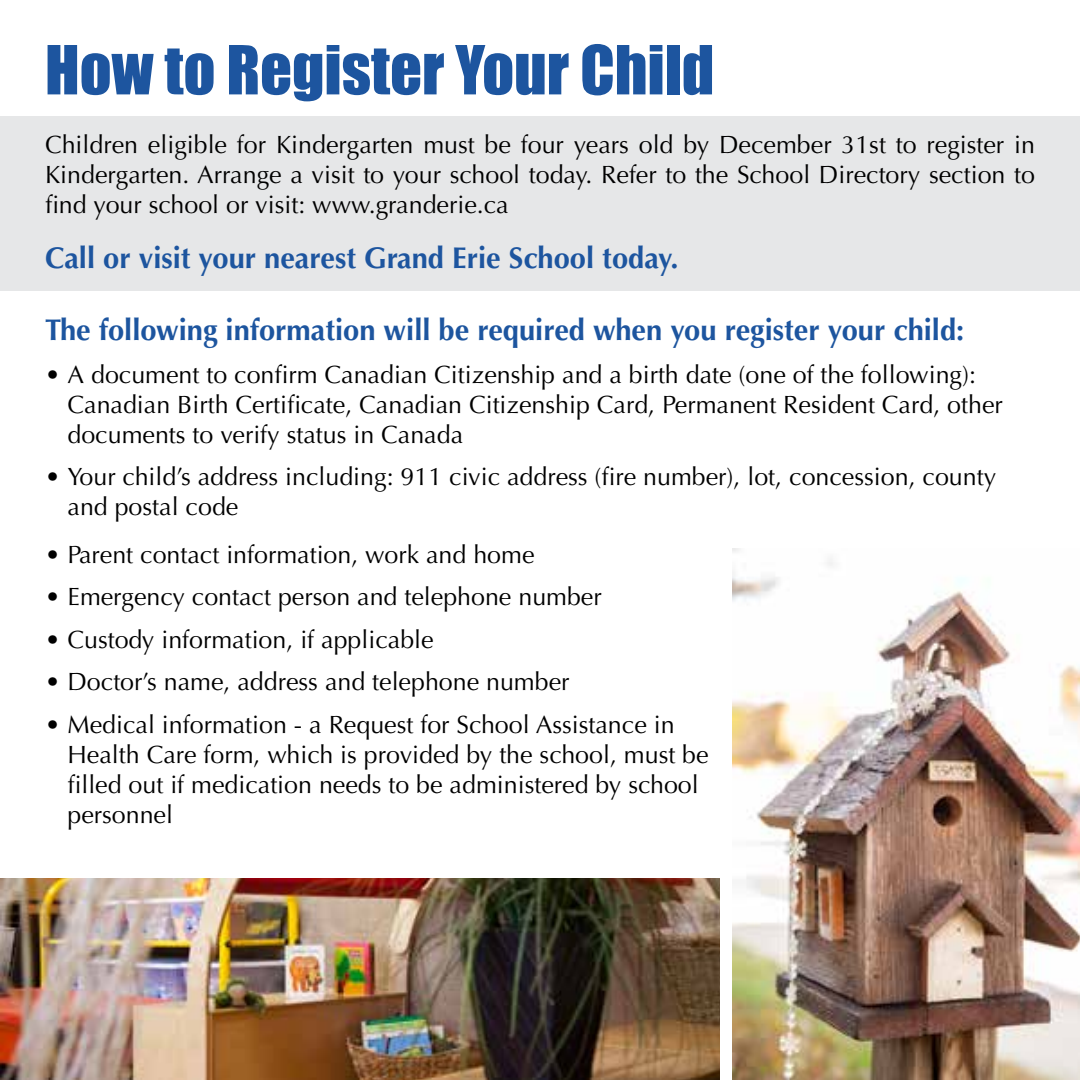
<style>
.page{position:relative;width:1080px;height:1080px;background:#fff}
.page>*{position:absolute;margin:0;border:0;box-sizing:border-box;transform-origin:0 0}
.t1{font:62.5px "Impact";color:#1d559f}
.t2{font:700 30px "Optima LT Std";color:#1d559f}
.t3{font:25px/30px "Optima LT Std";color:#000}
</style>
<div class="page">
<div style="left:0;top:116px;width:1080px;height:174px;background:#e6e7e8"></div>
<img style="left:0;top:878px;width:720px;height:202px">
<img style="left:733px;top:548px;width:347px;height:532px">
<h1 class="t1" style="left:45px;top:21px;width:671px">How to Register Your Child</h1>
<p class="t3" style="left:45px;top:130px;width:992px;text-align:justify">Children eligible for Kindergarten must be four years old by December 31st to register in Kindergarten. Arrange a visit to your school today. Refer to the School Directory section to find your school or visit: www.granderie.ca</p>
<p class="t2" style="left:45px;top:241px;width:635px">Call or visit your nearest Grand Erie School today.</p>
<p class="t2" style="left:45px;top:313px;width:921px">The following information will be required when you register your child:</p>
<p class="t3" style="left:68px;top:360px;width:937px;text-indent:-23px">• A document to confirm Canadian Citizenship and a birth date (one of the following):<br>Canadian Birth Certificate, Canadian Citizenship Card, Permanent Resident Card, other documents to verify status in Canada</p>
<p class="t3" style="left:68px;top:462px;width:930px;text-indent:-22px">• Your child’s address including: 911 civic address (fire number), lot, concession, county and postal code</p>
<p class="t3" style="left:45px;top:540px;width:491px">• Parent contact information, work and home</p>
<p class="t3" style="left:45px;top:582px;width:558px">• Emergency contact person and telephone number</p>
<p class="t3" style="left:45px;top:625px;width:390px">• Custody information, if applicable</p>
<p class="t3" style="left:45px;top:667px;width:526px">• Doctor’s name, address and telephone number</p>
<p class="t3" style="left:68px;top:710px;width:643px;text-indent:-22px">• Medical information - a Request for School Assistance in Health Care form, which is provided by the school, must be filled out if medication needs to be administered by school personnel</p>
</div>
